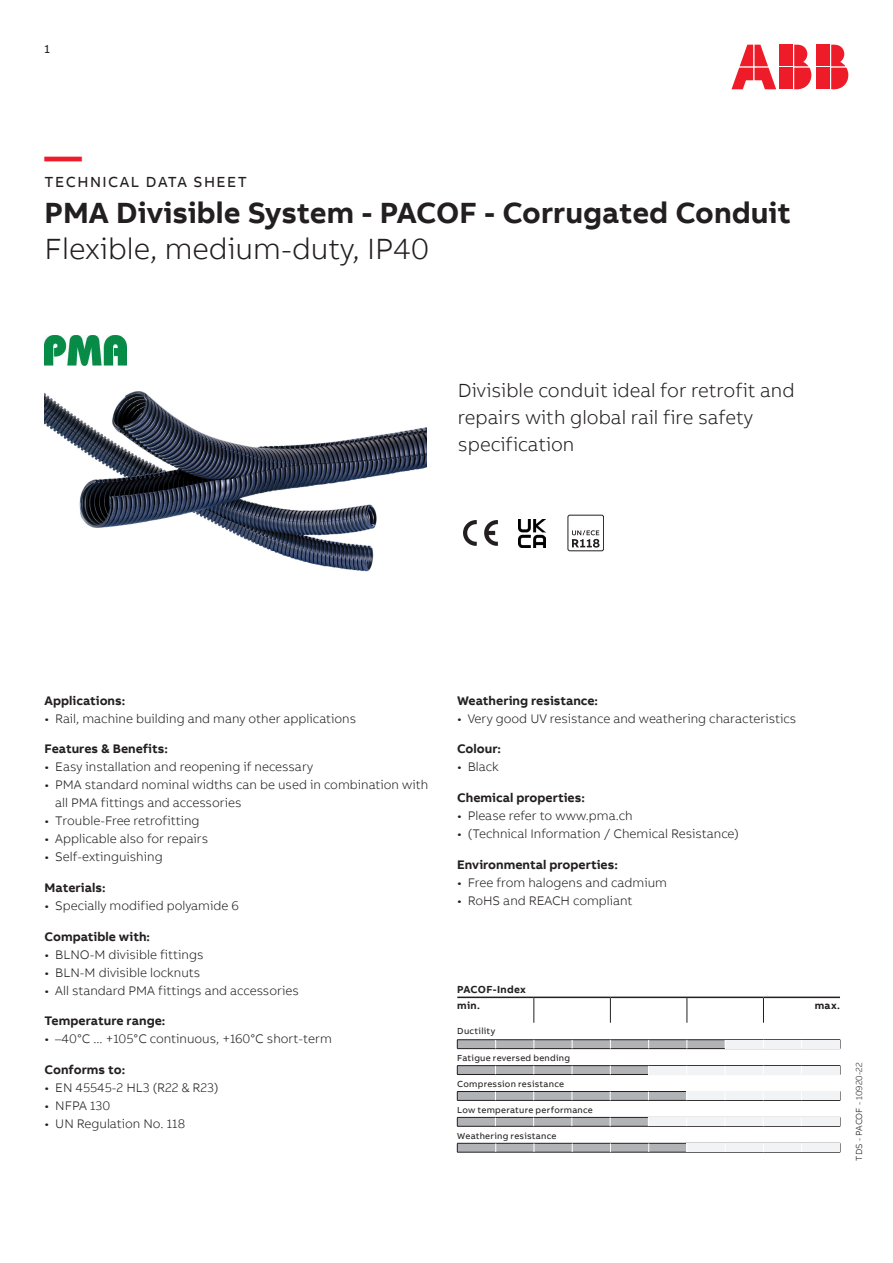
<style>
.page{position:relative;width:893px;height:1263px;background:#fff}
.page>*{position:absolute;margin:0;border:0;box-sizing:border-box;transform-origin:0 0}
.t1{font:700 37.5px "AB Bvoice";color:#ee1c28}
.Headlines_25pt___lea{font:700 30px "AB Bvoice";color:#231f20}
.Subheadlines_25pt{font:300 30px "AB Bvoice";color:#231f20}
.Lead_Text_13pt___lea{font:300 19.5px/27px "AB Bvoice";color:#231f20}
.Category_10pt___lead{font:15px "AB Bvoice";letter-spacing:.1em;color:#231f20}
.t2{font:300 12.75px/18px "AB Bvoice";color:#231f20}
.PT{font:700 12.75px "AB Bvoice";color:#231f20}
.t3{font:12px "AB Bvoice";color:#231f20}
.Table_Title_Left_7pt{font:700 10.5px "AB Bvoice";letter-spacing:.025em;color:#231f20}
.mdl_Tabelle_text{font:9px "AB Bvoice";letter-spacing:.025em;color:#231f20}
.Type___Part_number{font:300 9px "AB Bvoice";color:#231f20}
</style>
<div class="page">
<div style="left:817px;top:45px;width:13px;height:21px;background:#ee1c28"></div>
<div style="left:817px;top:68px;width:13px;height:21px;background:#ee1c28"></div>
<svg style="left:831px;top:45px;width:17px;height:44px"></svg>
<svg style="left:731px;top:45px;width:45px;height:44px"></svg>
<div style="left:780px;top:45px;width:13px;height:21px;background:#ee1c28"></div>
<div style="left:780px;top:68px;width:13px;height:21px;background:#ee1c28"></div>
<svg style="left:794px;top:45px;width:17px;height:44px"></svg>
<img style="left:45px;top:391px;width:382px;height:181px">
<img style="left:45px;top:336px;width:81px;height:29px">
<img style="left:463px;top:520px;width:35px;height:26px">
<svg style="left:534px;top:998px;width:1px;height:25px"></svg>
<svg style="left:610px;top:998px;width:1px;height:25px"></svg>
<svg style="left:687px;top:998px;width:1px;height:25px"></svg>
<svg style="left:763px;top:998px;width:1px;height:25px"></svg>
<hr style="left:457px;top:1152px;width:77px;height:1px;background:#231f20">
<hr style="left:534px;top:1152px;width:76px;height:1px;background:#231f20">
<hr style="left:610px;top:1152px;width:77px;height:1px;background:#231f20">
<hr style="left:687px;top:1152px;width:76px;height:1px;background:#231f20">
<hr style="left:763px;top:1152px;width:77px;height:1px;background:#231f20">
<hr style="left:457px;top:1039px;width:77px;height:1px;background:#231f20">
<hr style="left:534px;top:1039px;width:76px;height:1px;background:#231f20">
<hr style="left:610px;top:1039px;width:77px;height:1px;background:#231f20">
<hr style="left:687px;top:1039px;width:76px;height:1px;background:#231f20">
<hr style="left:763px;top:1039px;width:77px;height:1px;background:#231f20">
<hr style="left:457px;top:996px;width:77px;height:2px;background:#231f20">
<hr style="left:534px;top:996px;width:76px;height:2px;background:#231f20">
<hr style="left:610px;top:996px;width:77px;height:2px;background:#231f20">
<hr style="left:687px;top:996px;width:76px;height:2px;background:#231f20">
<hr style="left:763px;top:996px;width:77px;height:2px;background:#231f20">
<svg style="left:457px;top:1040px;width:384px;height:112px"></svg>
<img style="left:518px;top:519px;width:28px;height:28px">
<div style="left:568px;top:515px;width:36px;height:36px;border:1px solid #231f20;border-radius:2px"></div>
<svg style="left:572px;top:530px;width:27px;height:18px"></svg>
<p class="t3" style="left:45px;top:42px;width:7px">1</p>
<p class="t1" style="left:45px;top:132px;width:39px">—</p>
<p class="Category_10pt___lead" style="left:45px;top:173px;width:204px">TECHNICAL DATA SHEET</p>
<p class="Headlines_25pt___lea" style="left:45px;top:193px;width:748px">PMA Divisible System - PACOF - Corrugated Conduit</p>
<p class="Subheadlines_25pt" style="left:45px;top:231px;width:386px">Flexible, medium-duty, IP40</p>
<p class="Lead_Text_13pt___lea" style="left:458px;top:377px;width:338px">Divisible conduit ideal for retrofit and repairs with global rail fire safety specification</p>
<p class="PT" style="left:45px;top:692px;width:82px">Applications:</p>
<p class="t2" style="left:45px;top:709px;width:313px">• Rail, machine building and many other applications</p>
<p class="PT" style="left:45px;top:741px;width:125px">Features &amp; Benefits:</p>
<p class="t2" style="left:45px;top:758px;width:270px">• Easy installation and reopening if necessary</p>
<p class="t2" style="left:55px;top:776px;width:375px;text-indent:-11px">• PMA standard nominal widths can be used in combination with all PMA fittings and accessories</p>
<p class="t2" style="left:45px;top:812px;width:156px">• Trouble-Free retrofitting</p>
<p class="t2" style="left:45px;top:830px;width:165px">• Applicable also for repairs</p>
<p class="t2" style="left:45px;top:848px;width:120px">• Self-extinguishing</p>
<p class="PT" style="left:45px;top:880px;width:62px">Materials:</p>
<p class="t2" style="left:45px;top:897px;width:196px">• Specially modified polyamide 6</p>
<p class="PT" style="left:45px;top:928px;width:107px">Compatible with:</p>
<p class="t2" style="left:45px;top:945px;width:160px">• BLNO-M divisible fittings</p>
<p class="t2" style="left:45px;top:963px;width:157px">• BLN-M divisible locknuts</p>
<p class="t2" style="left:45px;top:981px;width:256px">• All standard PMA fittings and accessories</p>
<p class="PT" style="left:45px;top:1013px;width:122px">Temperature range:</p>
<p class="t2" style="left:45px;top:1030px;width:289px">• –40°C ... +105°C continuous, +160°C short-term</p>
<p class="PT" style="left:45px;top:1061px;width:82px">Conforms to:</p>
<p class="t2" style="left:45px;top:1078px;width:175px">• EN 45545-2 HL3 (R22 &amp; R23)</p>
<p class="t2" style="left:45px;top:1096px;width:67px">• NFPA 130</p>
<p class="t2" style="left:45px;top:1114px;width:142px">• UN Regulation No. 118</p>
<p class="PT" style="left:457px;top:692px;width:142px">Weathering resistance:</p>
<p class="t2" style="left:457px;top:709px;width:341px">• Very good UV resistance and weathering characteristics</p>
<p class="PT" style="left:457px;top:741px;width:45px">Colour:</p>
<p class="t2" style="left:457px;top:758px;width:43px">• Black</p>
<p class="PT" style="left:457px;top:790px;width:129px">Chemical properties:</p>
<p class="t2" style="left:457px;top:807px;width:177px">• Please refer to www.pma.ch</p>
<p class="t2" style="left:457px;top:825px;width:283px">• (Technical Information / Chemical Resistance)</p>
<p class="PT" style="left:457px;top:856px;width:162px">Environmental properties:</p>
<p class="t2" style="left:457px;top:873px;width:211px">• Free from halogens and cadmium</p>
<p class="t2" style="left:457px;top:891px;width:177px">• RoHS and REACH compliant</p>
<p class="Table_Title_Left_7pt" style="left:457px;top:983px;width:70px">PACOF-Index</p>
<p class="Table_Title_Left_7pt" style="left:457px;top:999px;width:24px">min.</p>
<p class="Table_Title_Left_7pt" style="left:815px;top:999px;width:27px">max.</p>
<p class="mdl_Tabelle_text" style="left:457px;top:1026px;width:39px">Ductility</p>
<p class="mdl_Tabelle_text" style="left:457px;top:1053px;width:114px">Fatigue reversed bending</p>
<p class="mdl_Tabelle_text" style="left:457px;top:1079px;width:108px">Compression resistance</p>
<p class="mdl_Tabelle_text" style="left:457px;top:1105px;width:137px">Low temperature performance</p>
<p class="mdl_Tabelle_text" style="left:457px;top:1130px;width:101px">Weathering resistance</p>
<p class="Type___Part_number" style="left:854px;top:1160px;width:100px;rotate:-90deg">TDS - PACOF - 10920-22</p>
</div>
